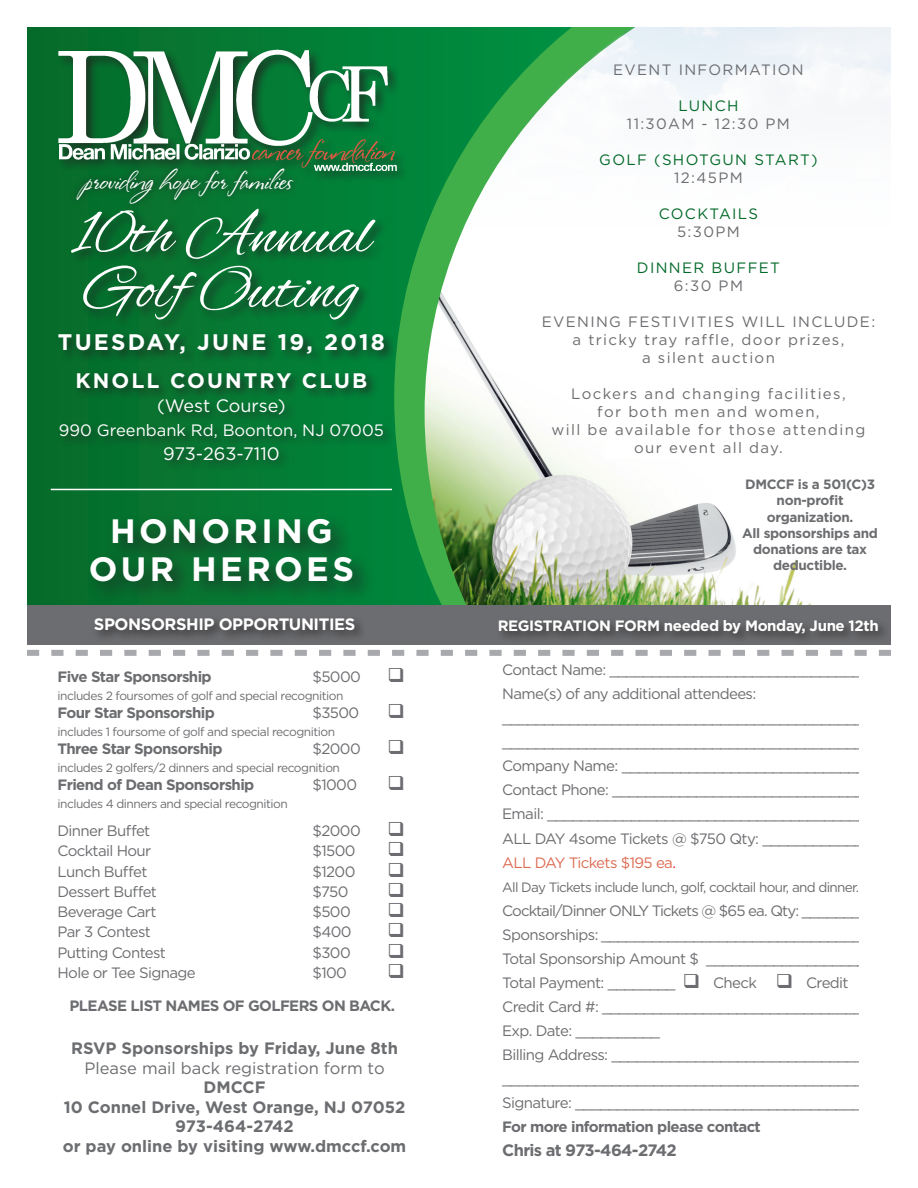
<style>
.page{position:relative;width:918px;height:1188px;background:#fff}
.page>*{position:absolute;margin:0;border:0;box-sizing:border-box;transform-origin:0 0}
.t1{font:63.9px/55.1px "Alex Brush";color:#fff}
.t2{font:700 33.75px "Gotham";letter-spacing:.1em;color:#fff}
.t3{font:26.25px "Stephanie Marie JF";color:#fff}
.t4{font:700 22.5px "Gotham";letter-spacing:.1em;color:#fff}
.t5{font:700 21px "Gotham";letter-spacing:.1em;color:#fff}
.t6{font:18px "Gotham";color:#fff}
.t7{font:700 16.5px "Gotham";color:#6c6d70}
.t8{font:16.5px "Gotham";color:#6c6d70}
.t9{font:16.5px "Gotham";color:#fff}
.t10{font:700 16.5px "Gotham";letter-spacing:-.025em;color:#fff}
.t11{font:700 16.5px "Gotham";letter-spacing:-.04em;color:#6c6d70}
.t12{font:15px/24px "Gotham";letter-spacing:-.04em;color:#6c6d70}
.t13{font:15px "Gotham";letter-spacing:.09em;color:#6c6d70}
.t14{font:700 15px "Gotham";letter-spacing:-.04em;color:#6c6d70}
.t15{font:15px "Gotham";letter-spacing:-.06em;color:#6c6d70}
.t16{font:15px "Gotham";letter-spacing:.09em;color:#046a29}
.t17{font:700 15px "Gotham";letter-spacing:-.025em;color:#fff}
.t18{font:15px "Gotham";letter-spacing:-.04em;color:#dd6c53}
.t19{font:700 13.5px/16.2px "Gotham";letter-spacing:-.025em;color:#6c6d70;text-align:center}
.t20{font:13.5px "Gotham";letter-spacing:-.05em;color:#6c6d70}
.t21{font:12px "Gotham";letter-spacing:-.04em;color:#6c6d70}
.s1{color:#d1232a}
</style>
<div class="page">
<svg style="left:27px;top:27px;width:367px;height:578px"></svg>
<svg style="left:394px;top:27px;width:29px;height:578px;fill:#00863c"></svg>
<svg style="left:423px;top:27px;width:388px;height:578px"></svg>
<div style="left:55px;top:331px;width:342px;height:141px;background:#231f20;opacity:.75"></div>
<div style="left:69px;top:206px;width:318px;height:126px;background:#231f20;opacity:.75"></div>
<img style="left:441px;top:27px;width:450px;height:241px">
<hr style="left:51px;top:489px;width:341px;height:1px;background:#fff">
<div style="left:27px;top:605px;width:864px;height:40px;background:#6c6d70"></div>
<div style="left:92px;top:615px;width:275px;height:28px;background:#231f20;opacity:.75"></div>
<div style="left:496px;top:617px;width:394px;height:29px;background:#231f20;opacity:.75"></div>
<svg style="left:27px;top:650px;width:864px;height:6px"></svg>
<img style="left:44px;top:44px;width:373px;height:134px">
<img style="left:249px;top:133px;width:149px;height:37px">
<div style="left:69px;top:161px;width:232px;height:51px;background:#231f20;opacity:.75"></div>
<div style="left:84px;top:513px;width:291px;height:92px;background:#231f20;opacity:.75"></div>
<p class="t3" style="left:83px;top:165px;width:210px">providinghope for families</p>
<p class="t1" style="left:71px;top:211px;width:302px">10th Annual<br>Golf Outing</p>
<p class="t4" style="left:58px;top:327px;width:329px">TUESDAY, JUNE 19, 2018</p>
<p class="t5" style="left:75px;top:366px;width:293px">KNOLL COUNTRY CLUB</p>
<p class="t6" style="left:157px;top:394px;width:130px">(West Course)</p>
<p class="t9" style="left:59px;top:419px;width:327px">990 Greenbank Rd, Boonton, NJ 07005</p>
<p class="t6" style="left:163px;top:442px;width:118px">973-263-7110</p>
<p class="t2" style="left:110px;top:509px;width:224px">HONORING</p>
<p class="t2" style="left:89px;top:546px;width:267px">OUR HEROES</p>
<p class="t10" style="left:94px;top:614px;width:263px">SPONSORSHIP OPPORTUNITIES</p>
<p class="t14" style="left:57px;top:667px;width:156px">Five Star Sponsorship</p>
<p class="t12" style="left:312px;top:665px;width:50px">$5000</p>
<p class="t21" style="left:57px;top:688px;width:288px">includes 2 foursomes of golf and special recognition</p>
<p class="t14" style="left:57px;top:703px;width:159px">Four Star Sponsorship</p>
<p class="t12" style="left:312px;top:701px;width:48px">$3500</p>
<p class="t21" style="left:57px;top:724px;width:279px">includes 1 foursome of golf and special recognition</p>
<p class="t14" style="left:57px;top:739px;width:167px">Three Star Sponsorship</p>
<p class="t12" style="left:312px;top:737px;width:50px">$2000</p>
<p class="t21" style="left:57px;top:760px;width:284px">includes 2 golfers/2 dinners and special recognition</p>
<p class="t14" style="left:57px;top:775px;width:198px">Friend of Dean Sponsorship</p>
<p class="t12" style="left:312px;top:773px;width:46px">$1000</p>
<p class="t21" style="left:57px;top:796px;width:232px">includes 4 dinners and special recognition</p>
<p class="t12" style="left:57px;top:818px;width:94px">Dinner Buffet</p>
<p class="t12" style="left:312px;top:818px;width:50px">$2000</p>
<p class="t12" style="left:57px;top:839px;width:95px">Cocktail Hour</p>
<p class="t12" style="left:312px;top:839px;width:45px">$1500</p>
<p class="t12" style="left:57px;top:859px;width:91px">Lunch Buffet</p>
<p class="t12" style="left:312px;top:859px;width:44px">$1200</p>
<p class="t12" style="left:57px;top:879px;width:101px">Dessert Buffet</p>
<p class="t12" style="left:312px;top:879px;width:38px">$750</p>
<p class="t12" style="left:57px;top:899px;width:100px">Beverage Cart</p>
<p class="t12" style="left:312px;top:899px;width:40px">$500</p>
<p class="t12" style="left:57px;top:920px;width:95px">Par 3 Contest</p>
<p class="t12" style="left:312px;top:920px;width:41px">$400</p>
<p class="t12" style="left:57px;top:940px;width:110px">Putting Contest</p>
<p class="t12" style="left:312px;top:940px;width:40px">$300</p>
<p class="t12" style="left:57px;top:960px;width:140px">Hole or Tee Signage</p>
<p class="t12" style="left:312px;top:960px;width:36px">$100</p>
<p class="t14" style="left:70px;top:996px;width:327px">PLEASE LIST NAMES OF GOLFERS ON BACK.</p>
<p class="t7" style="left:71px;top:1037px;width:328px">RSVP Sponsorships by Friday, June 8th</p>
<p class="t8" style="left:84px;top:1057px;width:302px">Please mail back registration form to</p>
<p class="t7" style="left:204px;top:1076px;width:64px">DMCCF</p>
<p class="t7" style="left:64px;top:1096px;width:343px">10 Connel Drive, West Orange, NJ 07052</p>
<p class="t7" style="left:175px;top:1115px;width:120px">973-464-2742</p>
<p class="t7" style="left:63px;top:1135px;width:345px">or pay online by visiting www.dmccf.com</p>
<p class="t13" style="left:613px;top:60px;width:192px">EVENT INFORMATION</p>
<p class="t16" style="left:678px;top:96px;width:62px">LUNCH</p>
<p class="t13" style="left:627px;top:114px;width:165px">11:30AM - 12:30 PM</p>
<p class="t16" style="left:599px;top:150px;width:220px">GOLF (SHOTGUN START)</p>
<p class="t12" style="left:674px;top:165px;width:70px">12:45PM</p>
<p class="t16" style="left:659px;top:204px;width:101px">COCKTAILS</p>
<p class="t12" style="left:677px;top:219px;width:64px">5:30PM</p>
<p class="t16" style="left:637px;top:258px;width:145px">DINNER BUFFET</p>
<p class="t12" style="left:674px;top:273px;width:71px">6:30 PM</p>
<p class="t13" style="left:542px;top:312px;width:335px">EVENING FESTIVITIES WILL INCLUDE:</p>
<p class="t13" style="left:573px;top:330px;width:273px">a tricky tray raffle, door prizes,</p>
<p class="t13" style="left:642px;top:348px;width:134px">a silent auction</p>
<p class="t13" style="left:571px;top:384px;width:276px">Lockers and changing facilities,</p>
<p class="t13" style="left:597px;top:402px;width:224px">for both men and women,</p>
<p class="t13" style="left:552px;top:420px;width:315px">will be available for those attending</p>
<p class="t13" style="left:634px;top:438px;width:150px">our event all day.</p>
<p class="t19" style="left:742px;top:476px;width:137px">DMCCF is a 501(C)3 non-profit organization.<br>All sponsorships and donations are tax deductible.</p>
<p class="t17" style="left:498px;top:616px;width:383px">REGISTRATION FORM needed by Monday, June 12th</p>
<p class="t12" style="left:502px;top:657px;width:361px">Contact Name: ______________________________<br>Name(s) of any additional attendees:</p>
<p class="t12" style="left:502px;top:705px;width:363px">___________________________________________ ___________________________________________</p>
<p class="t12" style="left:502px;top:753px;width:365px">Company Name: _____________________________</p>
<p class="t12" style="left:502px;top:777px;width:364px">Contact Phone: ______________________________</p>
<p class="t12" style="left:502px;top:801px;width:366px">Email: ______________________________________</p>
<p class="t12" style="left:502px;top:827px;width:363px">ALL DAY 4some Tickets @ $750 Qty: ____________</p>
<p class="t18" style="left:502px;top:853px;width:175px">ALL DAY Tickets $195 ea<span class="s1">.</span></p>
<p class="t20" style="left:502px;top:879px;width:358px">All Day Tickets include lunch, golf, cocktail hour, and dinner.</p>
<p class="t15" style="left:502px;top:901px;width:369px">Cocktail/Dinner ONLY Tickets @ $65 ea. Qty: ________</p>
<p class="t12" style="left:502px;top:923px;width:370px">Sponsorships: ________________________________<br>Total Sponsorship Amount $ ___________________</p>
<p class="t12" style="left:502px;top:971px;width:362px">Total Payment: ________ ❑ Check ❑ Credit<br>Credit Card #: _______________________________<br>Exp. Date: __________</p>
<p class="t12" style="left:502px;top:1043px;width:363px">Billing Address: ______________________________ ___________________________________________</p>
<p class="t12" style="left:502px;top:1091px;width:361px">Signature: __________________________________</p>
<p class="t14" style="left:502px;top:1117px;width:260px">For more information please contact</p>
<p class="t11" style="left:502px;top:1140px;width:176px">Chris at 973-464-2742</p>
</div>
